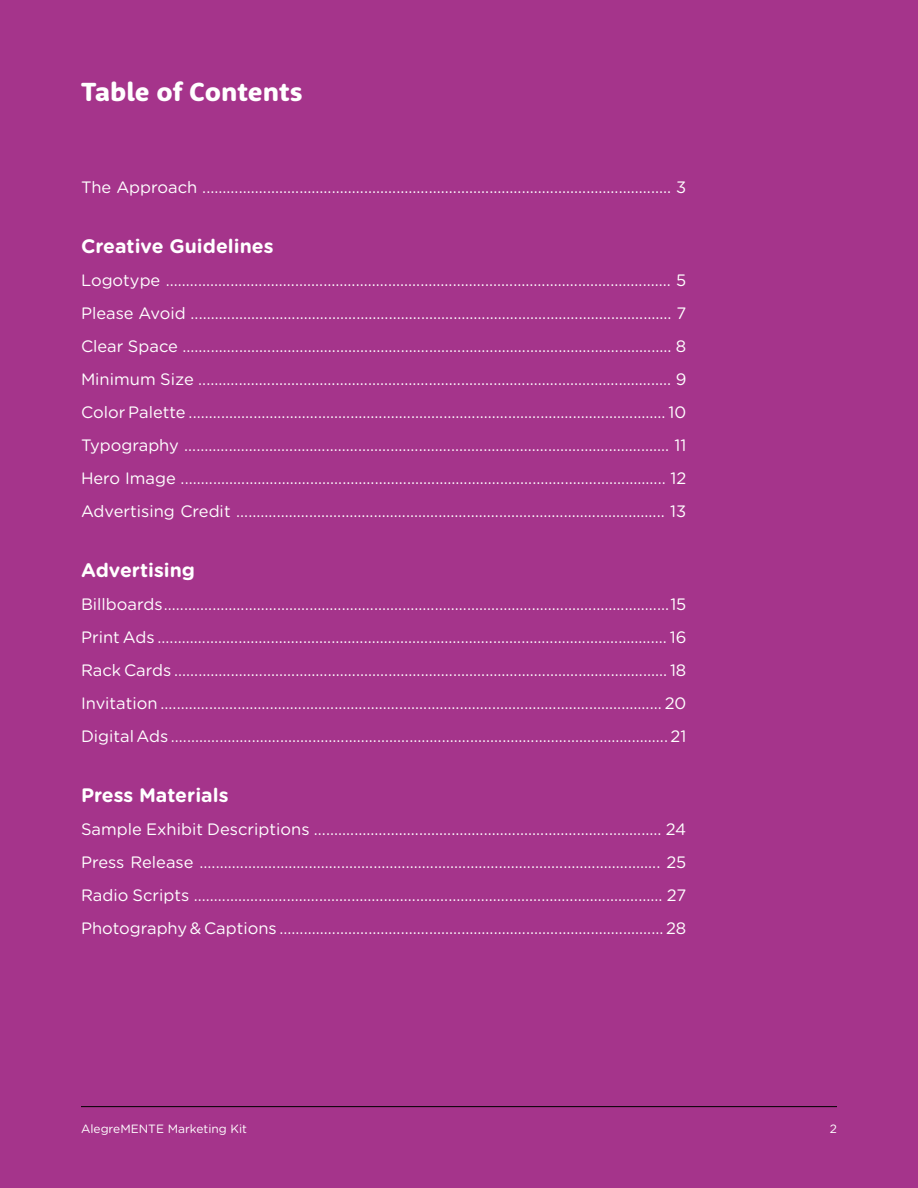
<style>
.page{position:relative;width:918px;height:1188px;background:#a5348b}
.page>*{position:absolute;margin:0;border:0;box-sizing:border-box;transform-origin:0 0}
.t1{font:800 27px "Rooney Sans";color:#fff}
.t2{font:700 19.5px "Gotham Rounded";color:#fff}
.t3{font:16.5px/33px "Gotham Rounded";color:#fff;text-align:justify}
.t4{font:12px "Gotham Rounded";color:#fff}
</style>
<div class="page">
<hr style="left:81px;top:1106px;width:756px;height:1px;background:#000">
<h1 class="t1" style="left:81px;top:80px;width:223px">Table of Contents</h1>
<p class="t3" style="left:81px;top:172px;width:607px">The Approach .................................................................................................................... 3</p>
<p class="t2" style="left:81px;top:237px;width:194px">Creative Guidelines</p>
<p class="t3" style="left:81px;top:265px;width:607px">Logotype ............................................................................................................................. 5<br>Please Avoid ....................................................................................................................... 7<br>Clear Space ......................................................................................................................... 8<br>Minimum Size ..................................................................................................................... 9<br>Color Palette ...................................................................................................................... 10<br>Typography ........................................................................................................................ 11<br>Hero Image ........................................................................................................................ 12<br>Advertising Credit .......................................................................................................... 13</p>
<p class="t2" style="left:81px;top:561px;width:116px">Advertising</p>
<p class="t3" style="left:81px;top:589px;width:607px">Billboards ............................................................................................................................. 15<br>Print Ads .............................................................................................................................. 16<br>Rack Cards .......................................................................................................................... 18<br>Invitation ............................................................................................................................ 20<br>Digital Ads ........................................................................................................................... 21</p>
<p class="t2" style="left:81px;top:786px;width:149px">Press Materials</p>
<p class="t3" style="left:81px;top:814px;width:607px">Sample Exhibit Descriptions ...................................................................................... 24<br>Press Release .................................................................................................................. 25<br>Radio Scripts .................................................................................................................... 27<br>Photography &amp; Captions ............................................................................................... 28</p>
<p class="t4" style="left:81px;top:1123px;width:168px">AlegreMENTE Marketing Kit</p>
<p class="t4" style="left:830px;top:1123px;width:9px">2</p>
</div>
